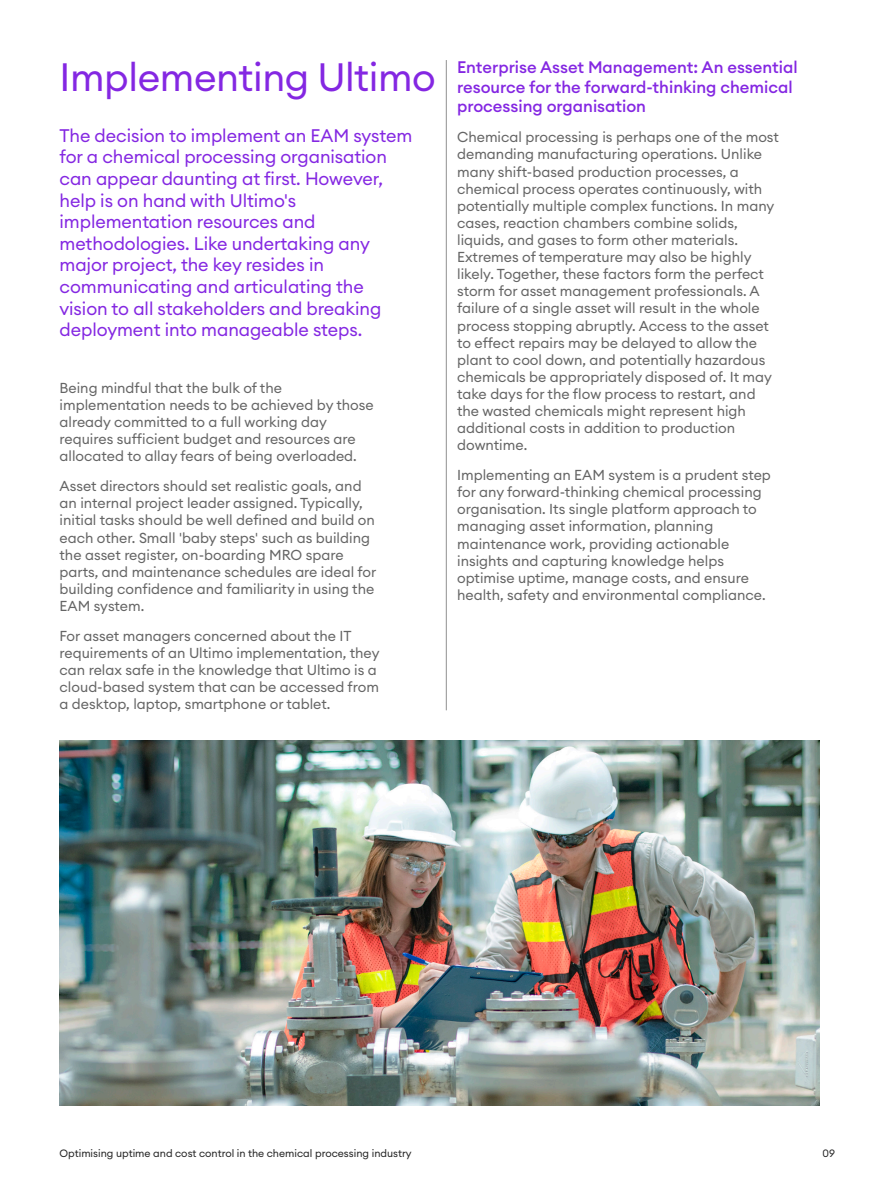
<style>
.page{position:relative;width:893px;height:1191px;background:#fff}
.page>*{position:absolute;margin:0;border:0;box-sizing:border-box;transform-origin:0 0}
.t1{font:39px "Euclid Circular A";letter-spacing:-.01em;color:#8427e2}
.t2{font:18px/21.6px "Euclid Circular A";letter-spacing:-.005em;color:#8427e2}
.t3{font:500 16.5px/19.8px "Euclid Circular A";color:#8427e2}
.t4{font:14.25px/17.1px "Euclid Circular A";color:#656565}
.t5{font:10.5px "Euclid Circular A";color:#232323}
</style>
<div class="page">
<img style="left:60px;top:740px;width:759px;height:366px">
<hr style="left:446px;top:60px;width:1px;height:650px;background:#919191">
<h1 class="t1" style="left:60px;top:52px;width:378px">Implementing Ultimo</h1>
<p class="t2" style="left:60px;top:124px;width:354px">The decision to implement an EAM system for a chemical processing organisation can appear daunting at first. However, help is on hand with Ultimo's implementation resources and methodologies. Like undertaking any major project, the key resides in communicating and articulating the vision to all stakeholders and breaking deployment into manageable steps.</p>
<p class="t4" style="left:60px;top:379px;width:316px">Being mindful that the bulk of the implementation needs to be achieved by those already committed to a full working day requires sufficient budget and resources are allocated to allay fears of being overloaded.</p>
<p class="t4" style="left:60px;top:477px;width:318px">Asset directors should set realistic goals, and an internal project leader assigned. Typically, initial tasks should be well defined and build on each other. Small 'baby steps' such as building the asset register, on-boarding MRO spare parts, and maintenance schedules are ideal for building confidence and familiarity in using the EAM system.</p>
<p class="t4" style="left:60px;top:627px;width:321px">For asset managers concerned about the IT requirements of an Ultimo implementation, they can relax safe in the knowledge that Ultimo is a cloud-based system that can be accessed from a desktop, laptop, smartphone or tablet.</p>
<p class="t3" style="left:457px;top:57px;width:342px">Enterprise Asset Management: An essential resource for the forward-thinking chemical processing organisation</p>
<p class="t4" style="left:457px;top:129px;width:323px">Chemical processing is perhaps one of the most demanding manufacturing operations. Unlike many shift-based production processes, a chemical process operates continuously, with potentially multiple complex functions. In many cases, reaction chambers combine solids, liquids, and gases to form other materials.<br>Extremes of temperature may also be highly likely. Together, these factors form the perfect storm for asset management professionals. A failure of a single asset will result in the whole process stopping abruptly. Access to the asset to effect repairs may be delayed to allow the plant to cool down, and potentially hazardous chemicals be appropriately disposed of. It may take days for the flow process to restart, and the wasted chemicals might represent high additional costs in addition to production downtime.</p>
<p class="t4" style="left:457px;top:466px;width:315px">Implementing an EAM system is a prudent step for any forward-thinking chemical processing organisation. Its single platform approach to managing asset information, planning maintenance work, providing actionable insights and capturing knowledge helps optimise uptime, manage costs, and ensure health, safety and environmental compliance.</p>
<p class="t5" style="left:60px;top:1146px;width:354px">Optimising uptime and cost control in the chemical processing industry</p>
<p class="t5" style="left:822px;top:1146px;width:14px">09</p>
</div>
